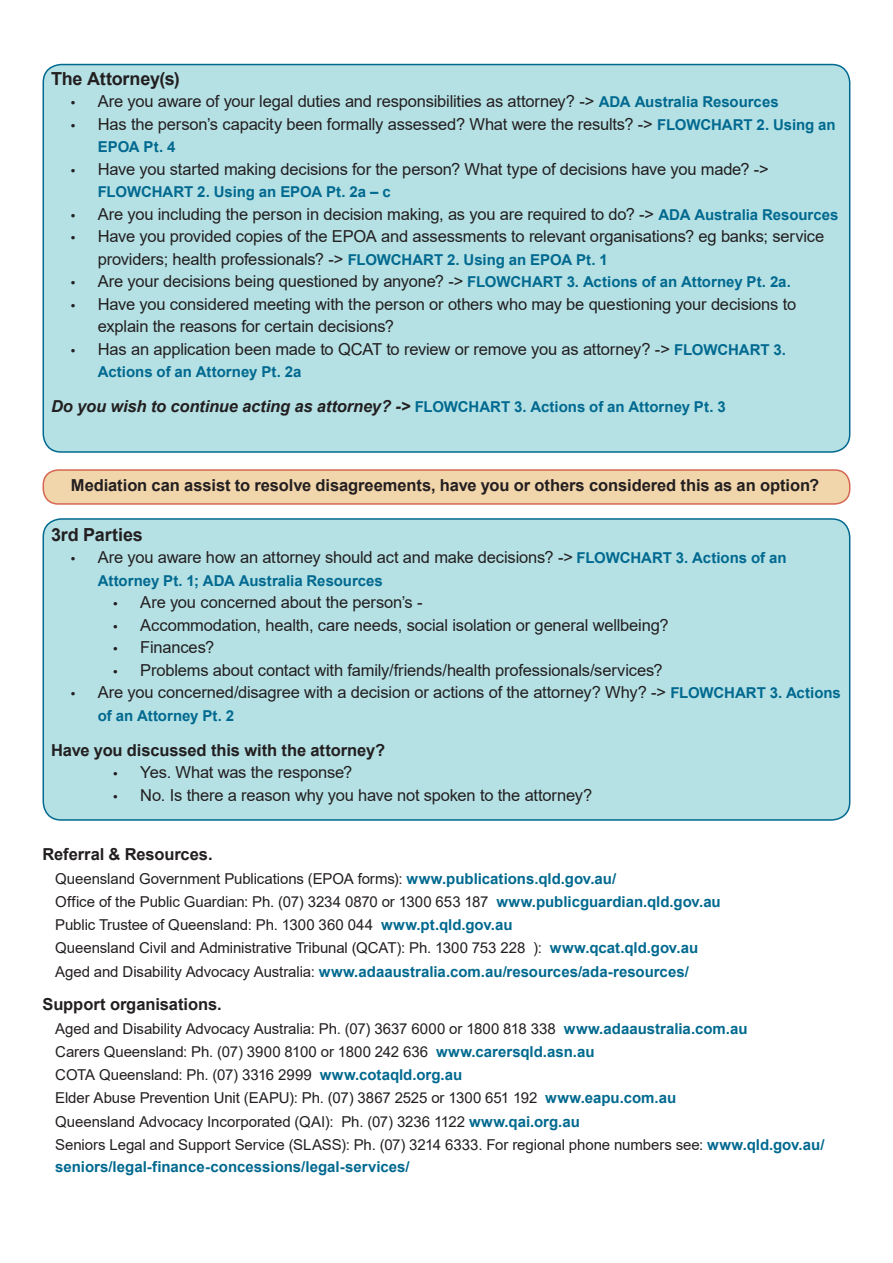
<style>
.page{position:relative;width:893px;height:1263px;background:#fff}
.page>*{position:absolute;margin:0;border:0;box-sizing:border-box;transform-origin:0 0}
.Hanging_LAST{font:700 18px "Arial";letter-spacing:-.005em;color:#231f20}
.t1{font:16.5px/22.5px "Arial";letter-spacing:-.01em;color:#231f20}
.Hanging_LAST-2{font:700 16.5px "Arial";letter-spacing:-.005em;color:#231f20}
.Hanging_LAST-3{font:italic 700 16.5px "Arial";letter-spacing:-.01em;color:#231f20}
.Hanging_LAST-4{font:15px/22.5px "Arial";letter-spacing:-.005em;color:#231f20}
.Hanging_LAST-5{font:700 15px "Arial";color:#01698f}
.s1{font-family:"Myriad Pro"}
.s2{font-weight:700;font-size:15px;color:#01698f}
.s3{font-style:normal;font-size:15px;color:#01698f}
.s4{font-weight:700;color:#01698f}
.s5{font-weight:400;color:#231f20}
</style>
<div class="page">
<div style="left:43px;top:65px;width:807px;height:387px;background:#b5e1e5;border-radius:18px"></div>
<div style="left:43px;top:64px;width:807px;height:389px;border:2px solid #01698f;border-radius:18px"></div>
<div style="left:43px;top:470px;width:807px;height:34px;background:#f1d5ab;border-radius:15px"></div>
<div style="left:43px;top:469px;width:807px;height:36px;border:2px solid #d66652;border-radius:15px"></div>
<div style="left:43px;top:519px;width:807px;height:301px;background:#b5e1e5;border-radius:18px"></div>
<div style="left:43px;top:518px;width:807px;height:303px;border:2px solid #01698f;border-radius:18px"></div>
<p class="Hanging_LAST" style="left:51px;top:66px;width:130px">The Attorney(s)</p>
<p class="t1" style="left:71px;top:90px;width:709px"><span class="s1">•</span> Are you aware of your legal duties and responsibilities as attorney? -&gt; <span class="s2">ADA Australia Resources</span></p>
<p class="t1" style="left:71px;top:112px;width:766px"><span class="s1">•</span> Has the person’s capacity been formally assessed? What were the results? -&gt; <span class="s2">FLOWCHART 2. Using an</span></p>
<p class="Hanging_LAST-5" style="left:98px;top:136px;width:79px">EPOA Pt. 4</p>
<p class="t1" style="left:71px;top:157px;width:700px"><span class="s1">•</span> Have you started making decisions for the person? What type of decisions have you made? -&gt;</p>
<p class="Hanging_LAST-5" style="left:98px;top:181px;width:294px">FLOWCHART 2. Using an EPOA Pt. 2a – c</p>
<p class="t1" style="left:71px;top:202px;width:769px"><span class="s1">•</span> Are you including the person in decision making, as you are required to do? -&gt; <span class="s2">ADA Australia Resources</span></p>
<p class="t1" style="left:98px;top:225px;width:728px;text-indent:-27px"><span class="s1">•</span> Have you provided copies of the EPOA and assessments to relevant organisations? eg banks; service providers; health professionals? -&gt; <span class="s2">FLOWCHART 2. Using an EPOA Pt. 1</span></p>
<p class="t1" style="left:71px;top:270px;width:722px"><span class="s1">•</span> Are your decisions being questioned by anyone? -&gt; <span class="s2">FLOWCHART 3. Actions of an Attorney Pt. 2a.</span></p>
<p class="t1" style="left:98px;top:292px;width:700px;text-indent:-27px"><span class="s1">•</span> Have you considered meeting with the person or others who may be questioning your decisions to explain the reasons for certain decisions?</p>
<p class="t1" style="left:71px;top:337px;width:717px"><span class="s1">•</span> Has an application been made to QCAT to review or remove you as attorney? -&gt; <span class="s2">FLOWCHART 3.</span></p>
<p class="Hanging_LAST-5" style="left:98px;top:361px;width:205px">Actions of an Attorney Pt. 2a</p>
<p class="Hanging_LAST-3" style="left:51px;top:396px;width:676px">Do you wish to continue acting as attorney? -&gt; <span class="s3">FLOWCHART 3. Actions of an Attorney Pt. 3</span></p>
<p class="Hanging_LAST-2" style="left:71px;top:473px;width:750px">Mediation can assist to resolve disagreements, have you or others considered this as an option?</p>
<p class="Hanging_LAST" style="left:51px;top:522px;width:93px">3rd Parties</p>
<p class="t1" style="left:71px;top:546px;width:717px"><span class="s1">•</span> Are you aware how an attorney should act and make decisions? -&gt; <span class="s2">FLOWCHART 3. Actions of an</span></p>
<p class="Hanging_LAST-5" style="left:98px;top:570px;width:287px">Attorney Pt. 1; ADA Australia Resources</p>
<p class="t1" style="left:113px;top:591px;width:311px"><span class="s1">•</span> Are you concerned about the person’s -</p>
<p class="t1" style="left:113px;top:613px;width:557px"><span class="s1">•</span> Accommodation, health, care needs, social isolation or general wellbeing?</p>
<p class="t1" style="left:113px;top:636px;width:102px"><span class="s1">•</span> Finances?</p>
<p class="t1" style="left:113px;top:658px;width:551px"><span class="s1">•</span> Problems about contact with family/friends/health professionals/services?</p>
<p class="t1" style="left:71px;top:681px;width:772px"><span class="s1">•</span> Are you concerned/disagree with a decision or actions of the attorney? Why? -&gt; <span class="s2">FLOWCHART 3. Actions</span></p>
<p class="Hanging_LAST-5" style="left:98px;top:705px;width:138px">of an Attorney Pt. 2</p>
<p class="Hanging_LAST-2" style="left:51px;top:738px;width:336px">Have you discussed this with the attorney?</p>
<p class="t1" style="left:113px;top:761px;width:241px"><span class="s1">•</span> Yes. What was the response?</p>
<p class="t1" style="left:113px;top:784px;width:480px"><span class="s1">•</span> No. Is there a reason why you have not spoken to the attorney?</p>
<p class="Hanging_LAST-2" style="left:43px;top:843px;width:172px">Referral &amp; Resources.</p>
<p class="Hanging_LAST-4" style="left:55px;top:867px;width:562px">Queensland Government Publications (EPOA forms): <span class="s4">www.publications.qld.gov.au/</span></p>
<p class="Hanging_LAST-4" style="left:55px;top:890px;width:667px">Office of the Public Guardian: Ph. (07) 3234 0870 or 1300 653 187 <span class="s4">www.publicguardian.qld.gov.au</span></p>
<p class="Hanging_LAST-4" style="left:55px;top:913px;width:459px">Public Trustee of Queensland: Ph. 1300 360 044 <span class="s4">www.pt.qld.gov.au</span></p>
<p class="Hanging_LAST-4" style="left:55px;top:937px;width:644px">Queensland Civil and Administrative Tribunal (QCAT): Ph. 1300 753 228 ): <span class="s4">www.qcat.qld.gov.au</span></p>
<p class="Hanging_LAST-5" style="left:55px;top:961px;width:635px"><span class="s5">Aged and Disability Advocacy Australia:</span> www.adaaustralia.com.au/resources/ada-resources/</p>
<p class="Hanging_LAST-2" style="left:43px;top:993px;width:181px">Support organisations.</p>
<p class="Hanging_LAST-4" style="left:55px;top:1017px;width:694px">Aged and Disability Advocacy Australia: Ph. (07) 3637 6000 or 1800 818 338 <span class="s4">www.adaaustralia.com.au</span></p>
<p class="Hanging_LAST-4" style="left:55px;top:1040px;width:541px">Carers Queensland: Ph. (07) 3900 8100 or 1800 242 636 <span class="s4">www.carersqld.asn.au</span></p>
<p class="Hanging_LAST-4" style="left:55px;top:1063px;width:408px">COTA Queensland: Ph. (07) 3316 2999 <span class="s4">www.cotaqld.org.au</span></p>
<p class="Hanging_LAST-4" style="left:55px;top:1087px;width:622px">Elder Abuse Prevention Unit (EAPU): Ph. (07) 3867 2525 or 1300 651 192 <span class="s4">www.eapu.com.au</span></p>
<p class="Hanging_LAST-4" style="left:55px;top:1110px;width:526px">Queensland Advocacy Incorporated (QAI): Ph. (07) 3236 1122 <span class="s4">www.qai.org.au</span></p>
<p class="Hanging_LAST-4" style="left:55px;top:1133px;width:771px">Seniors Legal and Support Service (SLASS): Ph. (07) 3214 6333. For regional phone numbers see: <span class="s4">www.qld.gov.au/ seniors/legal-finance-concessions/legal-services/</span></p>
</div>
